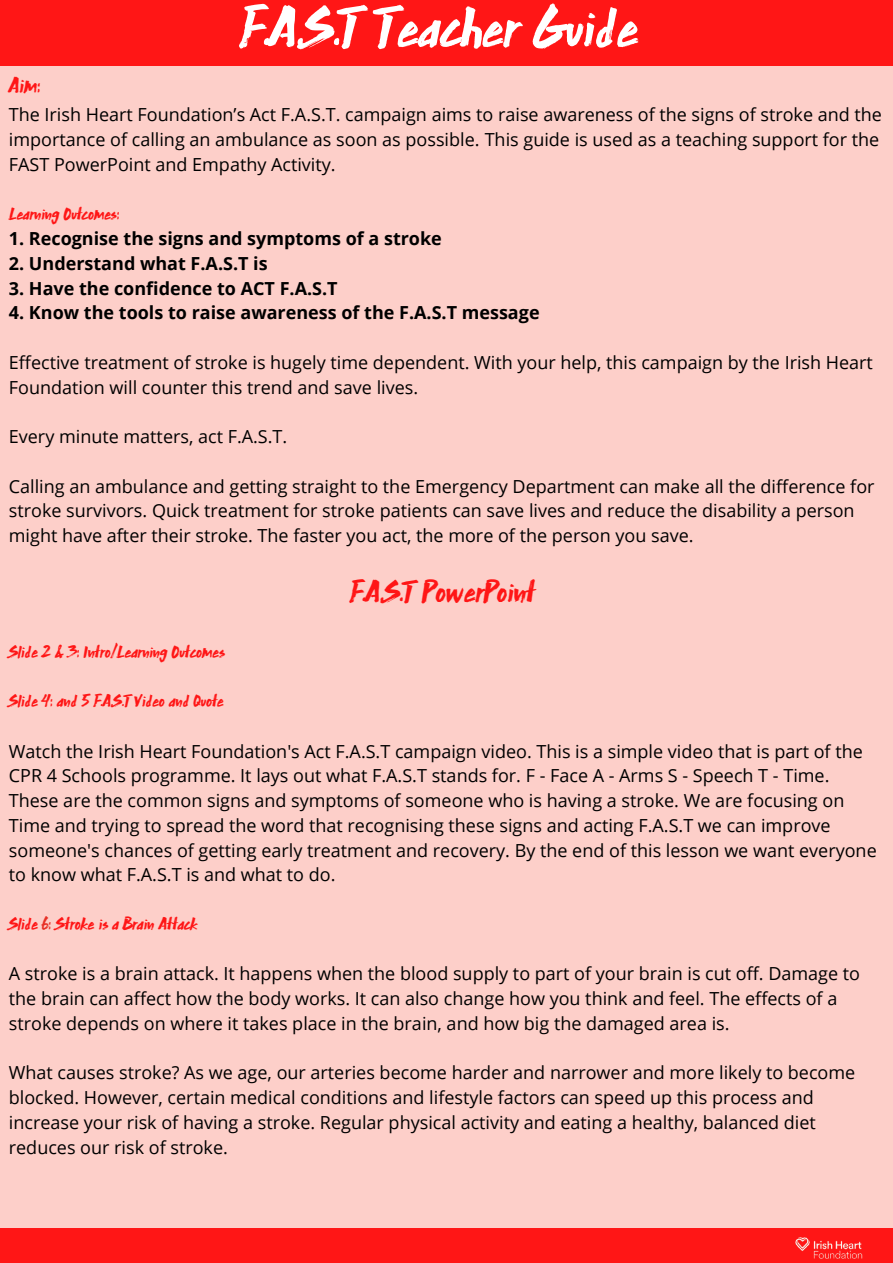
<style>
.page{position:relative;width:893px;height:1263px;background:#fdcfc9}
.page>*{position:absolute;margin:0;border:0;box-sizing:border-box;transform-origin:0 0}
.t1{font:59.32px "Extra Mile";color:#fff}
.t2{font:42px "Gagalin";color:#fff}
.t3{font:31.8px "Extra Mile";color:#ff1616}
.t4{font:22.8px "Extra Mile";color:#ff1616}
.t5{font:18px/24.8px "Open Sans";color:#000}
.t6{font:700 18px "Open Sans";color:#000}
.t7{font:18px "Extra Mile";color:#ff1616}
.s1{color:#e72f25}
</style>
<div class="page">
<div style="left:0;top:0;width:893px;height:66px;background:#ff1616"></div>
<div style="left:0;top:1228px;width:893px;height:35px;background:#ff1616"></div>
<img style="left:795px;top:1237px;width:68px;height:22px">
<h1 class="t1" style="left:240px;top:0;width:399px">F.A.S.T Teacher Guide</h1>
<h2 class="t2" style="left:279px;top:23px;width:291px">TEACHING NOTES</h2>
<p class="t4" style="left:9px;top:75px;width:33px">Aim:</p>
<p class="t5" style="left:9px;top:102px;width:874px">The Irish Heart Foundation’s Act F.A.S.T. campaign aims to raise awareness of the signs of stroke and the importance of calling an ambulance as soon as possible. This guide is used as a teaching support for the<br>FAST PowerPoint and Empathy Activity.</p>
<p class="t7" style="left:9px;top:205px;width:112px">Learning Outcomes:</p>
<p class="t6" style="left:9px;top:226px;width:434px">1. Recognise the signs and symptoms of a stroke</p>
<p class="t6" style="left:9px;top:251px;width:260px">2. Understand what F.A.S.T is</p>
<p class="t6" style="left:9px;top:275px;width:330px">3. Have the confidence to ACT F.A.S.T</p>
<p class="t6" style="left:9px;top:300px;width:532px">4. Know the tools to raise awareness of the F.A.S.T message</p>
<p class="t5" style="left:9px;top:349px;width:865px">Effective treatment of stroke is hugely time dependent. With your help, this campaign by the Irish Heart<br>Foundation will counter this trend and save lives.</p>
<p class="t5" style="left:9px;top:424px;width:280px">Every minute matters, act F.A.S.T.</p>
<p class="t5" style="left:9px;top:473px;width:867px">Calling an ambulance and getting straight to the Emergency Department can make all the difference for stroke survivors. Quick treatment for stroke patients can save lives and reduce the disability a person might have after their stroke. The faster you act, the more of the person you save.</p>
<h3 class="t3" style="left:350px;top:577px;width:187px">F.A.S.T PowerPoint</h3>
<p class="t7" style="left:9px;top:643px;width:218px">Slide 2 &amp; 3: Intro/Learning Outcomes</p>
<p class="t7" style="left:9px;top:693px;width:216px">Slide 4: and 5 F.A.S.T Video and Quote</p>
<p class="t5" style="left:9px;top:738px;width:869px">Watch the Irish Heart Foundation's Act F.A.S.T campaign video. This is a simple video that is part of the CPR 4 Schools programme. It lays out what F.A.S.T stands for. F - Face A - Arms S - Speech T - Time.<br>These are the common signs and symptoms of someone who is having a stroke. We are focusing on Time and trying to spread the word that recognising these signs and acting F.A.S.T we can improve someone's chances of getting early treatment and recovery. By the end of this lesson we want everyone to know what F.A.S.T is and what to do.</p>
<p class="t7" style="left:9px;top:916px;width:190px">Slide <span class="s1">6:</span> Stroke is a Brain Attack</p>
<p class="t5" style="left:9px;top:961px;width:852px">A stroke is a brain attack. It happens when the blood supply to part of your brain is cut off. Damage to the brain can affect how the body works. It can also change how you think and feel. The effects of a stroke depends on where it takes place in the brain, and how big the damaged area is.</p>
<p class="t5" style="left:9px;top:1060px;width:848px">What causes stroke? As we age, our arteries become harder and narrower and more likely to become blocked. However, certain medical conditions and lifestyle factors can speed up this process and increase your risk of having a stroke. Regular physical activity and eating a healthy, balanced diet reduces our risk of stroke.</p>
</div>
